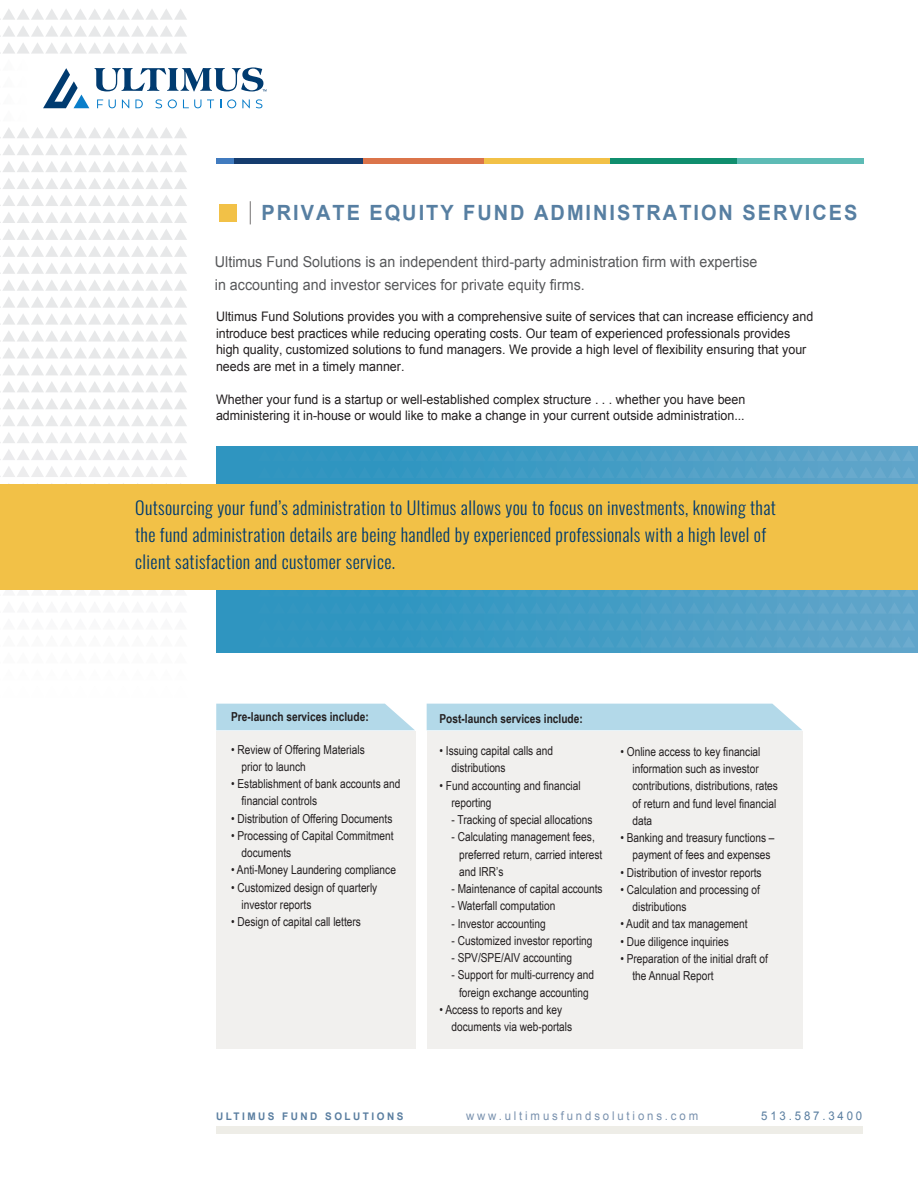
<style>
.page{position:relative;width:918px;height:1188px;background:#fff}
.page>*{position:absolute;margin:0;border:0;box-sizing:border-box;transform-origin:0 0}
.t1{font:700 21px "Arial";letter-spacing:.1em;color:#577fa2;scale:.95 1}
.t2{font:300 18px/27px "Oswald";letter-spacing:.02em;color:#003b70}
.t3{font:15px/22.5px "Arial";color:#57585a;scale:.95 1}
.t4{font:13.2px/16.5px "Arial";color:#231f20;scale:.95 1}
.t5{font:12.3px/17.2px "Arial Narrow";color:#231f20}
.t6{font:700 12.3px "Arial Narrow";color:#231f20}
.subhead{font:12px "Arial";letter-spacing:.25em;color:#7991ae;scale:.95 1}
.subhead-2{font:12px "Arial";letter-spacing:.25em;color:#5a7ea0;scale:.95 1}
.subhead-3{font:700 10.5px "Arial";letter-spacing:.25em;color:#5a7ea0;scale:.95 1}
</style>
<div class="page">
<svg style="left:0;top:127px;width:187px;height:11px"></svg>
<svg style="left:0;top:144px;width:187px;height:11px"></svg>
<svg style="left:0;top:161px;width:187px;height:11px"></svg>
<svg style="left:0;top:178px;width:187px;height:11px"></svg>
<svg style="left:0;top:195px;width:187px;height:11px"></svg>
<svg style="left:0;top:212px;width:187px;height:11px"></svg>
<svg style="left:0;top:229px;width:187px;height:11px"></svg>
<svg style="left:0;top:246px;width:187px;height:112px"></svg>
<svg style="left:0;top:364px;width:187px;height:11px"></svg>
<svg style="left:0;top:381px;width:187px;height:11px"></svg>
<svg style="left:0;top:398px;width:187px;height:11px"></svg>
<svg style="left:0;top:415px;width:187px;height:11px"></svg>
<svg style="left:0;top:432px;width:187px;height:11px"></svg>
<svg style="left:0;top:449px;width:187px;height:11px"></svg>
<svg style="left:0;top:466px;width:187px;height:11px"></svg>
<svg style="left:216px;top:704px;width:199px;height:26px;background:#b8dbea"></svg>
<div style="left:216px;top:731px;width:199px;height:318px;background:#f1f0ee"></div>
<div style="left:427px;top:731px;width:375px;height:318px;background:#f1f0ee"></div>
<div style="left:427px;top:704px;width:375px;height:26px;background:#b3d9e9"></div>
<div style="left:216px;top:447px;width:702px;height:205px;background:linear-gradient(to right,#2492be,#5fa5ca)"></div>
<svg style="left:258px;top:450px;width:657px;height:11px;background:#469dc5"></svg>
<svg style="left:258px;top:467px;width:657px;height:11px;background:#469dc5"></svg>
<svg style="left:258px;top:590px;width:657px;height:58px;background:#459cc4"></svg>
<div style="left:0;top:484px;width:918px;height:106px;background:#f2c147"></div>
<div style="left:484px;top:159px;width:126px;height:5px;background:#f2c147"></div>
<div style="left:737px;top:159px;width:127px;height:5px;background:#5dbbb5"></div>
<div style="left:610px;top:159px;width:127px;height:5px;background:#108e6e"></div>
<div style="left:357px;top:159px;width:127px;height:5px;background:#db744a"></div>
<div style="left:233px;top:159px;width:130px;height:5px;background:#153c6e"></div>
<div style="left:216px;top:159px;width:18px;height:5px;background:#417bbf"></div>
<svg style="left:250px;top:201px;width:1px;height:23px"></svg>
<div style="left:219px;top:204px;width:18px;height:18px;background:#f2c147"></div>
<div style="left:216px;top:1127px;width:646px;height:7px;background:#eeede7"></div>
<svg style="left:0;top:9px;width:267px;height:100px"></svg>
<p class="t1" style="left:262px;top:199px;width:629px">PRIVATE EQUITY FUND ADMINISTRATION SERVICES</p>
<p class="t3" style="left:215px;top:251px;width:573px">Ultimus Fund Solutions is an independent third-party administration firm with expertise in accounting and investor services for private equity firms.</p>
<p class="t4" style="left:216px;top:308px;width:630px">Ultimus Fund Solutions provides you with a comprehensive suite of services that can increase efficiency and introduce best practices while reducing operating costs. Our team of experienced professionals provides high quality, customized solutions to fund managers. We provide a high level of flexibility ensuring that your needs are met in a timely manner.</p>
<p class="t4" style="left:216px;top:391px;width:559px">Whether your fund is a startup or well-established complex structure . . . whether you have been</p>
<p class="t4" style="left:216px;top:407px;width:558px">administering it in-house or would like to make a change in your current outside administration...</p>
<p class="t2" style="left:135px;top:492px;width:642px">Outsourcing your fund’s administration to Ultimus allows you to focus on investments, knowing that the fund administration details are being handled by experienced professionals with a high level of</p>
<p class="t2" style="left:135px;top:546px;width:261px">client satisfaction and customer service.</p>
<p class="t6" style="left:231px;top:708px;width:139px">Pre-launch services include:</p>
<p class="t5" style="left:242px;top:740px;width:125px;text-indent:-10px">• Review of Offering Materials prior to launch</p>
<p class="t5" style="left:242px;top:775px;width:160px;text-indent:-11px">• Establishment of bank accounts and financial controls</p>
<p class="t5" style="left:231px;top:809px;width:163px">• Distribution of Offering Documents</p>
<p class="t5" style="left:242px;top:827px;width:154px;text-indent:-10px">• Processing of Capital Commitment documents</p>
<p class="t5" style="left:231px;top:861px;width:166px">• Anti-Money Laundering compliance</p>
<p class="t5" style="left:242px;top:878px;width:137px;text-indent:-10px">• Customized design of quarterly investor reports</p>
<p class="t5" style="left:231px;top:913px;width:131px">• Design of capital call letters</p>
<p class="t6" style="left:440px;top:709px;width:145px">Post-launch services include:</p>
<p class="t5" style="left:440px;top:742px;width:115px">• Issuing capital calls and</p>
<p class="t5" style="left:452px;top:759px;width:56px">distributions</p>
<p class="t5" style="left:452px;top:776px;width:131px;text-indent:-12px">• Fund accounting and financial reporting</p>
<p class="t5" style="left:452px;top:811px;width:143px">- Tracking of special allocations</p>
<p class="t5" style="left:459px;top:828px;width:145px;text-indent:-7px">- Calculating management fees, preferred return, carried interest and IRR’s</p>
<p class="t5" style="left:452px;top:880px;width:153px">- Maintenance of capital accounts</p>
<p class="t5" style="left:452px;top:897px;width:105px">- Waterfall computation</p>
<p class="t5" style="left:452px;top:914px;width:96px">- Investor accounting</p>
<p class="t5" style="left:452px;top:932px;width:142px">- Customized investor reporting</p>
<p class="t5" style="left:452px;top:949px;width:122px">- SPV/SPE/AIV accounting</p>
<p class="t5" style="left:452px;top:966px;width:144px;text-align:center">- Support for multi-currency and foreign exchange accounting</p>
<p class="t5" style="left:452px;top:1001px;width:122px;text-indent:-12px">• Access to reports and key documents via web-portals</p>
<p class="t5" style="left:632px;top:743px;width:147px;text-indent:-12px">• Online access to key financial information such as investor contributions, distributions, rates of return and fund level financial data</p>
<p class="t5" style="left:632px;top:829px;width:144px;text-indent:-12px">• Banking and treasury functions – payment of fees and expenses</p>
<p class="t5" style="left:620px;top:863px;width:143px">• Distribution of investor reports</p>
<p class="t5" style="left:632px;top:881px;width:129px;text-indent:-12px">• Calculation and processing of distributions</p>
<p class="t5" style="left:620px;top:915px;width:129px">• Audit and tax management</p>
<p class="t5" style="left:620px;top:932px;width:110px">• Due diligence inquiries</p>
<p class="t5" style="left:632px;top:950px;width:137px;text-indent:-12px">• Preparation of the initial draft of the Annual Report</p>
<p class="subhead-3" style="left:216px;top:1109px;width:199px">ULTIMUS FUND SOLUTIONS</p>
<p class="subhead" style="left:466px;top:1108px;width:246px">www.ultimusfundsolutions.com</p>
<p class="subhead-2" style="left:761px;top:1108px;width:108px">513.587.3400</p>
</div>
